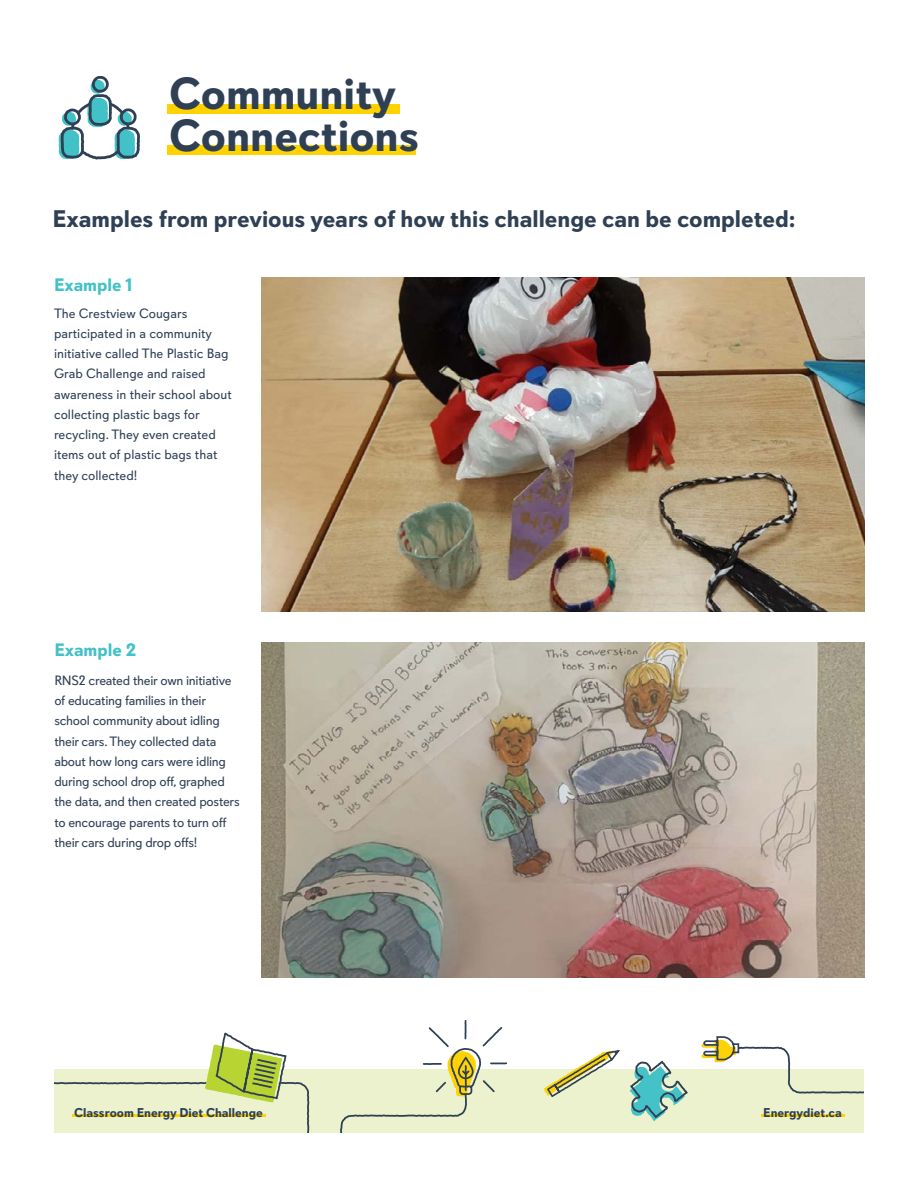
<style>
.page{position:relative;width:918px;height:1188px;background:#fff}
.page>*{position:absolute;margin:0;border:0;box-sizing:border-box;transform-origin:0 0}
.t1{font:700 45px/42px "Davis Sans";color:#2f4055}
.t2{font:700 24px "Davis Sans";color:#2f4055}
.Copy{font:700 18px "Davis Sans";color:#42c1c7}
.Copy-2{font:13.5px/20.2px "Davis Sans";letter-spacing:-.02em;color:#2f4055}
.Copy-3{font:13.5px/20.4px "Davis Sans";color:#2f4055}
.t3{font:700 12.75px "Davis Sans";color:#2f4055}
</style>
<div class="page">
<div style="left:54px;top:1069px;width:810px;height:63px;background:#ebf2cd"></div>
<svg style="left:54px;top:1032px;width:256px;height:100px"></svg>
<svg style="left:701px;top:1036px;width:163px;height:58px"></svg>
<svg style="left:544px;top:1050px;width:76px;height:47px"></svg>
<svg style="left:629px;top:1060px;width:59px;height:61px"></svg>
<hr style="left:761px;top:1115px;width:84px;height:2px;background:#fed205">
<hr style="left:72px;top:1115px;width:194px;height:2px;background:#fed205">
<svg style="left:340px;top:1020px;width:167px;height:112px"></svg>
<div style="left:167px;top:104px;width:233px;height:10px;background:#ffd200"></div>
<div style="left:167px;top:145px;width:249px;height:10px;background:#ffd200"></div>
<svg style="left:59px;top:76px;width:81px;height:84px"></svg>
<img style="left:262px;top:277px;width:602px;height:335px">
<img style="left:262px;top:643px;width:602px;height:334px">
<h1 class="t1" style="left:169px;top:73px;width:252px">Community<br>Connections</h1>
<h3 class="t2" style="left:52px;top:205px;width:745px">Examples from previous years of how this challenge can be completed:</h3>
<h4 class="Copy" style="left:54px;top:274px;width:80px">Example 1</h4>
<p class="Copy-3" style="left:54px;top:303px;width:179px">The Crestview Cougars participated in a community initiative called The Plastic Bag<br>Grab Challenge and raised awareness in their school about collecting plastic bags for recycling. They even created items out of plastic bags that they collected!</p>
<p class="Copy" style="left:54px;top:639px;width:84px">Example 2</p>
<p class="Copy-2" style="left:54px;top:670px;width:187px">RNS2 created their own initiative of educating families in their school community about idling their cars. They collected data about how long cars were idling during school drop off, graphed the data, and then created posters to encourage parents to turn off their cars during drop offs!</p>
<p class="t3" style="left:74px;top:1105px;width:190px">Classroom Energy Diet Challenge</p>
<p class="t3" style="left:763px;top:1105px;width:80px">Energydiet.ca</p>
</div>
